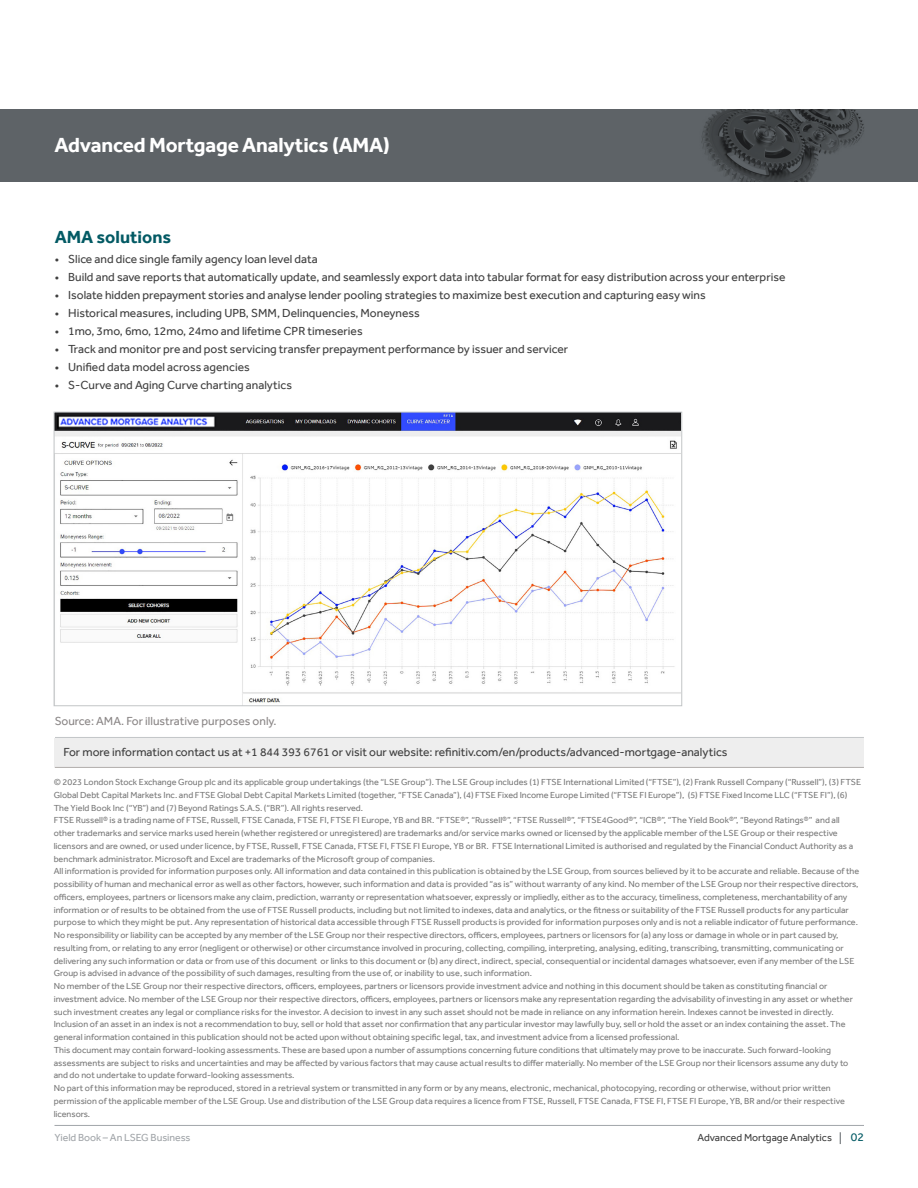
<style>
.page{position:relative;width:918px;height:1188px;background:#fff}
.page>*{position:absolute;margin:0;border:0;box-sizing:border-box;transform-origin:0 0}
.Main_Heading_2{font:700 21px "Effra";letter-spacing:-.01em;color:#fff}
.RH_Sector_descriptio{font:700 18px "Effra";color:#035a64}
.t1{font:12px "Effra";color:#3f3f3f}
.Disclaimer_Footnotes{font:12px "Effra";color:#8a8686}
.RH_Page_No{font:12px "Effra";color:#035a64}
.RH_Sector_descriptio-2{font:10.5px "Effra";color:#3f3f3f}
.Disclaimer_Footnotes-2{font:10.5px "Effra";letter-spacing:-.005em;color:#a1a5a9}
.RH_Sector_descriptio-3{font:9px/12.8px "Effra";color:#797979}
</style>
<div class="page">
<div style="left:0;top:110px;width:918px;height:72px;background:#5e6367"></div>
<hr style="left:54px;top:1125px;width:810px;height:1px;background:#a1a5a9">
<svg style="left:840px;top:1132px;width:1px;height:12px"></svg>
<div style="left:55px;top:738px;width:809px;height:29px;background:#eee"></div>
<hr style="left:55px;top:737px;width:809px;height:1px;background:#c2c5c7">
<hr style="left:55px;top:767px;width:809px;height:1px;background:#b2aeac">
<img style="left:56px;top:414px;width:624px;height:290px">
<p class="Main_Heading_2" style="left:54px;top:133px;width:337px">Advanced Mortgage Analytics (AMA)</p>
<p class="RH_Sector_descriptio" style="left:55px;top:226px;width:118px">AMA solutions</p>
<p class="t1" style="left:55px;top:251px;width:265px">• Slice and dice single family agency loan level data</p>
<p class="t1" style="left:55px;top:269px;width:732px">• Build and save reports that automatically update, and seamlessly export data into tabular format for easy distribution across your enterprise</p>
<p class="t1" style="left:55px;top:287px;width:653px">• Isolate hidden prepayment stories and analyse lender pooling strategies to maximize best execution and capturing easy wins</p>
<p class="t1" style="left:55px;top:305px;width:367px">• Historical measures, including UPB, SMM, Delinquencies, Moneyness</p>
<p class="t1" style="left:55px;top:323px;width:310px">• 1mo, 3mo, 6mo, 12mo, 24mo and lifetime CPR timeseries</p>
<p class="t1" style="left:55px;top:341px;width:515px">• Track and monitor pre and post servicing transfer prepayment performance by issuer and servicer</p>
<p class="t1" style="left:55px;top:359px;width:197px">• Unified data model across agencies</p>
<p class="t1" style="left:55px;top:377px;width:239px">• S-Curve and Aging Curve charting analytics</p>
<p class="Disclaimer_Footnotes" style="left:55px;top:713px;width:223px">Source: AMA. For illustrative purposes only.</p>
<h3 class="t1" style="left:64px;top:745px;width:665px">For more information contact us at +1 844 393 6761 or visit our website: refinitiv.com/en/products/advanced-mortgage-analytics</h3>
<p class="RH_Sector_descriptio-3" style="left:54px;top:776px;width:809px">© 2023 London Stock Exchange Group plc and its applicable group undertakings (the “LSE Group”). The LSE Group includes (1) FTSE International Limited (“FTSE”), (2) Frank Russell Company (“Russell”), (3) FTSE<br>Global Debt Capital Markets Inc. and FTSE Global Debt Capital Markets Limited (together, “FTSE Canada”), (4) FTSE Fixed Income Europe Limited (“FTSE FI Europe”), (5) FTSE Fixed Income LLC (“FTSE FI”), (6)<br>The Yield Book Inc (“YB”) and (7) Beyond Ratings S.A.S. (“BR”). All rights reserved.</p>
<p class="RH_Sector_descriptio-3" style="left:54px;top:814px;width:801px">FTSE Russell® is a trading name of FTSE, Russell, FTSE Canada, FTSE FI, FTSE FI Europe, YB and BR. “FTSE®”, “Russell®”, “FTSE Russell®”, “FTSE4Good®”, “ICB®”, “The Yield Book®”, “Beyond Ratings®” and all other trademarks and service marks used herein (whether registered or unregistered) are trademarks and/or service marks owned or licensed by the applicable member of the LSE Group or their respective licensors and are owned, or used under licence, by FTSE, Russell, FTSE Canada, FTSE FI, FTSE FI Europe, YB or BR. FTSE International Limited is authorised and regulated by the Financial Conduct Authority as a benchmark administrator. Microsoft and Excel are trademarks of the Microsoft group of companies.</p>
<p class="RH_Sector_descriptio-3" style="left:54px;top:865px;width:807px">All information is provided for information purposes only. All information and data contained in this publication is obtained by the LSE Group, from sources believed by it to be accurate and reliable. Because of the possibility of human and mechanical error as well as other factors, however, such information and data is provided “as is” without warranty of any kind. No member of the LSE Group nor their respective directors, officers, employees, partners or licensors make any claim, prediction, warranty or representation whatsoever, expressly or impliedly, either as to the accuracy, timeliness, completeness, merchantability of any information or of results to be obtained from the use of FTSE Russell products, including but not limited to indexes, data and analytics, or the fitness or suitability of the FTSE Russell products for any particular purpose to which they might be put. Any representation of historical data accessible through FTSE Russell products is provided for information purposes only and is not a reliable indicator of future performance.</p>
<p class="RH_Sector_descriptio-3" style="left:54px;top:929px;width:802px">No responsibility or liability can be accepted by any member of the LSE Group nor their respective directors, officers, employees, partners or licensors for (a) any loss or damage in whole or in part caused by, resulting from, or relating to any error (negligent or otherwise) or other circumstance involved in procuring, collecting, compiling, interpreting, analysing, editing, transcribing, transmitting, communicating or delivering any such information or data or from use of this document or links to this document or (b) any direct, indirect, special, consequential or incidental damages whatsoever, even if any member of the LSE Group is advised in advance of the possibility of such damages, resulting from the use of, or inability to use, such information.</p>
<p class="RH_Sector_descriptio-3" style="left:54px;top:980px;width:801px">No member of the LSE Group nor their respective directors, officers, employees, partners or licensors provide investment advice and nothing in this document should be taken as constituting financial or investment advice. No member of the LSE Group nor their respective directors, officers, employees, partners or licensors make any representation regarding the advisability of investing in any asset or whether such investment creates any legal or compliance risks for the investor. A decision to invest in any such asset should not be made in reliance on any information herein. Indexes cannot be invested in directly.<br>Inclusion of an asset in an index is not a recommendation to buy, sell or hold that asset nor confirmation that any particular investor may lawfully buy, sell or hold the asset or an index containing the asset. The general information contained in this publication should not be acted upon without obtaining specific legal, tax, and investment advice from a licensed professional.</p>
<p class="RH_Sector_descriptio-3" style="left:54px;top:1043px;width:796px">This document may contain forward-looking assessments. These are based upon a number of assumptions concerning future conditions that ultimately may prove to be inaccurate. Such forward-looking assessments are subject to risks and uncertainties and may be affected by various factors that may cause actual results to differ materially. No member of the LSE Group nor their licensors assume any duty to and do not undertake to update forward-looking assessments.</p>
<p class="RH_Sector_descriptio-3" style="left:54px;top:1082px;width:793px">No part of this information may be reproduced, stored in a retrieval system or transmitted in any form or by any means, electronic, mechanical, photocopying, recording or otherwise, without prior written permission of the applicable member of the LSE Group. Use and distribution of the LSE Group data requires a licence from FTSE, Russell, FTSE Canada, FTSE FI, FTSE FI Europe, YB, BR and/or their respective licensors.</p>
<p class="Disclaimer_Footnotes-2" style="left:54px;top:1131px;width:138px">Yield Book – An LSEG Business</p>
<p class="RH_Sector_descriptio-2" style="left:698px;top:1131px;width:136px">Advanced Mortgage Analytics</p>
<p class="RH_Page_No" style="left:851px;top:1130px;width:15px">02</p>
</div>
